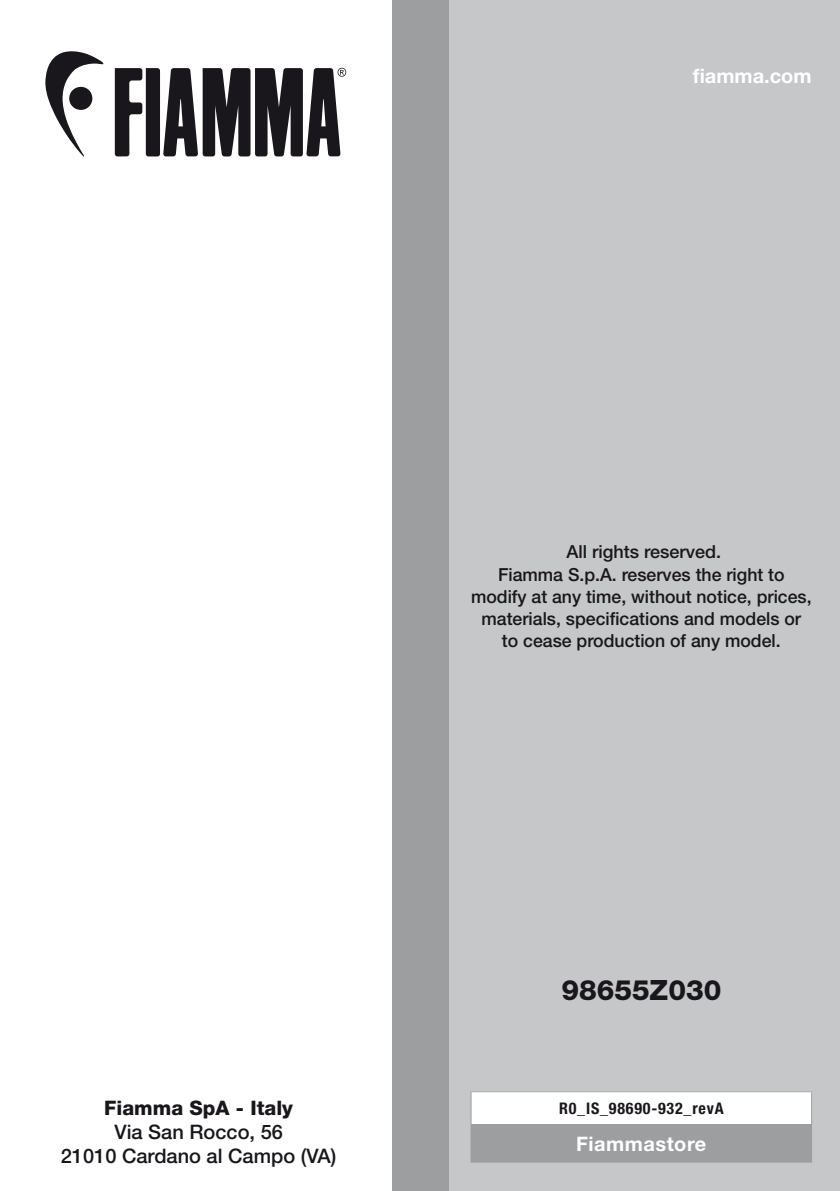
<style>
.page{position:relative;width:840px;height:1191px;background:#fff}
.page>*{position:absolute;margin:0;border:0;box-sizing:border-box;transform-origin:0 0}
.Titolo_2{font:800 28px "Helvetica Neue";color:#1a171c}
.t1{font:500 20px/24px "Helvetica Neue";color:#1a171c;text-align:center}
.Linea_interno{font:700 20px "Helvetica Neue";letter-spacing:.025em;color:#fff}
.t2{font:800 20px "Helvetica Neue";color:#1a171c}
.t3{font:500 18px/22px "Helvetica Neue";color:#1a171c;text-align:center}
.Codice_Istruzione{font:700 condensed 16px "Helvetica Neue";letter-spacing:.05em;color:#1a171c}
</style>
<div class="page">
<div style="left:448px;top:0;width:391px;height:1191px;background:#c6c7c8"></div>
<svg style="left:115px;top:68px;width:231px;height:88px"></svg>
<svg style="left:45px;top:51px;width:58px;height:105px"></svg>
<div style="left:69px;top:87px;width:23px;height:23px;background:#1a171c;border-radius:50%"></div>
<div style="left:391px;top:0;width:57px;height:1191px;background:#9c9e9f"></div>
<div style="left:471px;top:1091px;width:340px;height:33px;background:#fff"></div>
<div style="left:471px;top:1124px;width:340px;height:38px;background:#9c9e9f"></div>
<hr style="left:470px;top:1091px;width:341px;height:1px;background:#9c9e9f">
<hr style="left:470px;top:1092px;width:1px;height:32px;background:#9c9e9f">
<hr style="left:810px;top:1092px;width:1px;height:32px;background:#9c9e9f">
<hr style="left:470px;top:1124px;width:341px;height:1px;background:#9c9e9f">
<hr style="left:470px;top:1125px;width:1px;height:36px;background:#9c9e9f">
<hr style="left:470px;top:1161px;width:341px;height:1px;background:#9c9e9f">
<p class="Linea_interno" style="left:692px;top:64px;width:120px">fiamma.com</p>
<p class="t2" style="left:104px;top:1095px;width:190px">Fiamma SpA - Italy</p>
<p class="t1" style="left:61px;top:1119px;width:277px">Via San Rocco, 56<br>21010 Cardano al Campo (VA)</p>
<p class="t3" style="left:471px;top:541px;width:342px">All rights reserved.<br>Fiamma S.p.A. reserves the right to modify at any time, without notice, prices, materials, specifications and models or<br>to cease production of any model.</p>
<p class="Titolo_2" style="left:561px;top:973px;width:161px">98655Z030</p>
<p class="Codice_Istruzione" style="left:558px;top:1099px;width:166px">R0_IS_98690-932_revA</p>
<p class="Linea_interno" style="left:576px;top:1131px;width:132px">Fiammastore</p>
</div>
